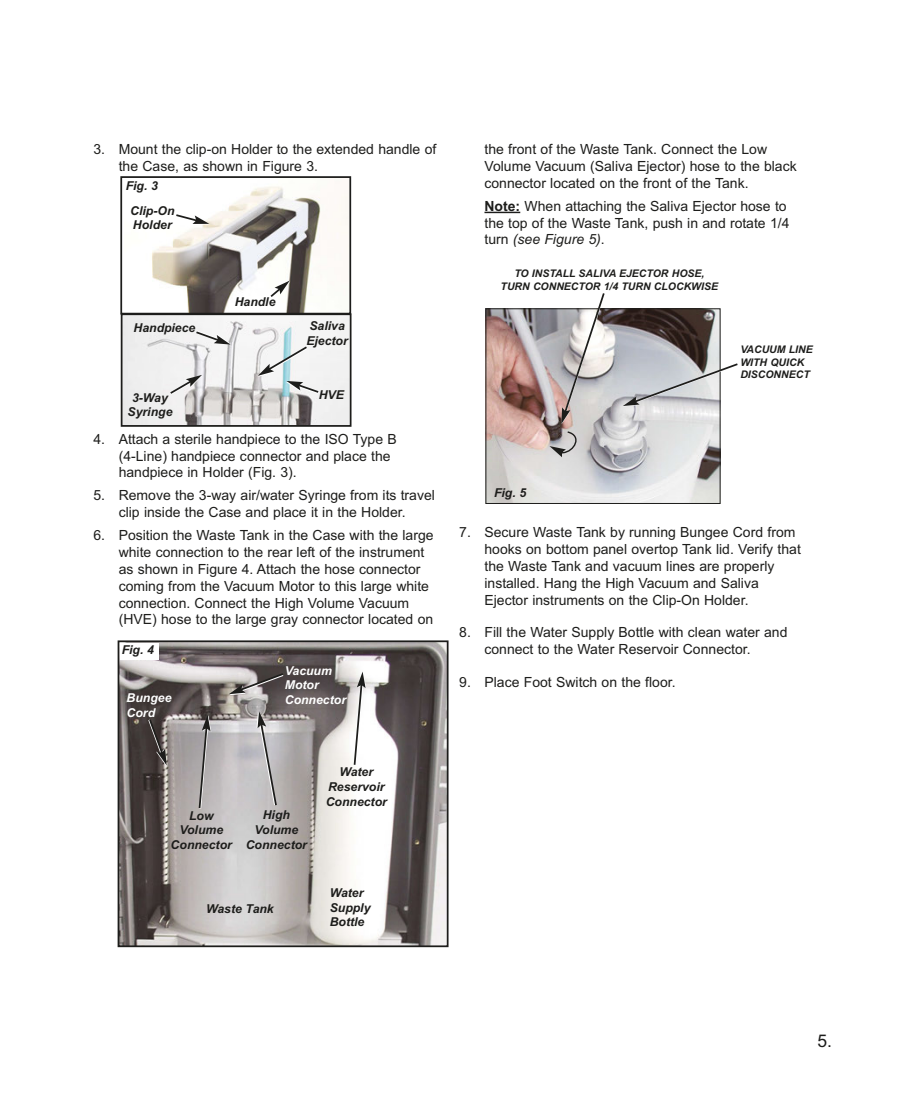
<style>
.page{position:relative;width:914px;height:1103px;background:#fff}
.page>*{position:absolute;margin:0;border:0;box-sizing:border-box;transform-origin:0 0}
.t1{font:17.5px "Arial";color:#1d1d1b}
.t2{font:14px/16.8px "Arial";color:#1d1d1b}
.t3{font:italic 700 12.25px/14.7px "Arial";color:#1d1d1b;text-align:center}
.t4{font:italic 700 12.25px/14.7px "Arial";color:#fff}
.t5{font:italic 700 10.5px/12.6px "Arial";color:#1d1d1b;text-align:center}
.s1{font-weight:700}
.s2{font-style:italic}
</style>
<div class="page">
<hr style="left:484px;top:212px;width:36px;height:1px;background:#1d1d1b">
<img style="left:487px;top:310px;width:231px;height:192px">
<div style="left:485px;top:308px;width:235px;height:196px;border:1px solid #1d1d1b"></div>
<svg style="left:549px;top:430px;width:34px;height:27px"></svg>
<svg style="left:561px;top:293px;width:45px;height:131px"></svg>
<svg style="left:623px;top:362px;width:115px;height:44px;background:#c7c9cc"></svg>
<img style="left:121px;top:643px;width:324px;height:301px">
<div style="left:118px;top:640px;width:330px;height:307px;border:2px solid #1d1d1b"></div>
<div style="left:120px;top:643px;width:39px;height:16px;background:#fff"></div>
<svg style="left:229px;top:671px;width:56px;height:24px"></svg>
<svg style="left:256px;top:711px;width:22px;height:96px;background:#b4b1b3"></svg>
<svg style="left:198px;top:715px;width:13px;height:95px"></svg>
<svg style="left:147px;top:717px;width:20px;height:48px"></svg>
<svg style="left:352px;top:671px;width:14px;height:96px"></svg>
<img style="left:152px;top:186px;width:196px;height:125px">
<div style="left:120px;top:176px;width:231px;height:138px;border:2px solid #1d1d1b"></div>
<svg style="left:174px;top:213px;width:35px;height:12px"></svg>
<svg style="left:269px;top:280px;width:21px;height:19px"></svg>
<img style="left:124px;top:316px;width:224px;height:108px">
<div style="left:121px;top:313px;width:230px;height:114px;border:2px solid #1d1d1b"></div>
<svg style="left:168px;top:375px;width:34px;height:21px"></svg>
<svg style="left:258px;top:345px;width:62px;height:50px"></svg>
<svg style="left:194px;top:329px;width:36px;height:15px"></svg>
<p class="t2" style="left:119px;top:140px;width:319px;text-indent:-25px">3. Mount the clip-on Holder to the extended handle of the Case, as shown in Figure 3.</p>
<p class="t3" style="left:126px;top:178px;width:34px">Fig. 3</p>
<p class="t3" style="left:130px;top:203px;width:46px;text-align:left">Clip-On<br>Holder</p>
<p class="t3" style="left:134px;top:320px;width:63px">Handpiece</p>
<p class="t3" style="left:235px;top:295px;width:42px">Handle</p>
<p class="t3" style="left:306px;top:318px;width:43px;text-align:left">Saliva<br>Ejector</p>
<p class="t3" style="left:127px;top:390px;width:46px">3-Way<br>Syringe</p>
<p class="t3" style="left:319px;top:388px;width:27px">HVE</p>
<p class="t2" style="left:119px;top:430px;width:279px;text-indent:-25px">4. Attach a sterile handpiece to the ISO Type B (4-Line) handpiece connector and place the handpiece in Holder (Fig. 3).</p>
<p class="t2" style="left:93px;top:487px;width:343px;text-align:center">5. Remove the 3-way air/water Syringe from its travel clip inside the Case and place it in the Holder.</p>
<p class="t2" style="left:119px;top:527px;width:316px;text-indent:-25px">6. Position the Waste Tank in the Case with the large white connection to the rear left of the instrument as shown in Figure 4. Attach the hose connector coming from the Vacuum Motor to this large white connection. Connect the High Volume Vacuum (HVE) hose to the large gray connector located on</p>
<p class="t3" style="left:122px;top:642px;width:34px">Fig. 4</p>
<p class="t4" style="left:285px;top:663px;width:49px">Vacuum<br>Motor</p>
<p class="t4" style="left:127px;top:690px;width:46px">Bungee</p>
<p class="t4" style="left:285px;top:692px;width:63px">Connector</p>
<p class="t4" style="left:127px;top:705px;width:30px">Cord</p>
<p class="t3" style="left:171px;top:808px;width:63px">Low<br>Volume<br>Connector</p>
<p class="t3" style="left:246px;top:808px;width:63px">High<br>Volume<br>Connector</p>
<p class="t3" style="left:206px;top:901px;width:69px">Waste Tank</p>
<p class="t3" style="left:326px;top:764px;width:63px">Water<br>Reservoir<br>Connector</p>
<p class="t3" style="left:329px;top:885px;width:42px;text-align:left">Water<br>Supply<br>Bottle</p>
<p class="t2" style="left:484px;top:141px;width:314px">the front of the Waste Tank. Connect the Low<br>Volume Vacuum (Saliva Ejector) hose to the black connector located on the front of the Tank.</p>
<p class="t2" style="left:484px;top:197px;width:306px"><span class="s1">Note:</span> When attaching the Saliva Ejector hose to the top of the Waste Tank, push in and rotate 1/4 turn <span class="s2">(see Figure 5)</span>.</p>
<p class="t5" style="left:500px;top:267px;width:219px">TO INSTALL SALIVA EJECTOR HOSE,<br>TURN CONNECTOR 1/4 TURN CLOCKWISE</p>
<p class="t5" style="left:740px;top:343px;width:74px;text-align:left">VACUUM LINE<br>WITH QUICK<br>DISCONNECT</p>
<p class="t3" style="left:494px;top:486px;width:34px">Fig. 5</p>
<p class="t2" style="left:484px;top:524px;width:318px;text-indent:-25px">7. Secure Waste Tank by running Bungee Cord from hooks on bottom panel overtop Tank lid. Verify that the Waste Tank and vacuum lines are properly installed. Hang the High Vacuum and Saliva Ejector instruments on the Clip-On Holder.</p>
<p class="t2" style="left:484px;top:624px;width:304px;text-indent:-25px">8. Fill the Water Supply Bottle with clean water and connect to the Water Reservoir Connector.</p>
<p class="t2" style="left:459px;top:673px;width:218px">9. Place Foot Switch on the floor.</p>
<p class="t1" style="left:817px;top:1030px;width:16px">5.</p>
</div>
